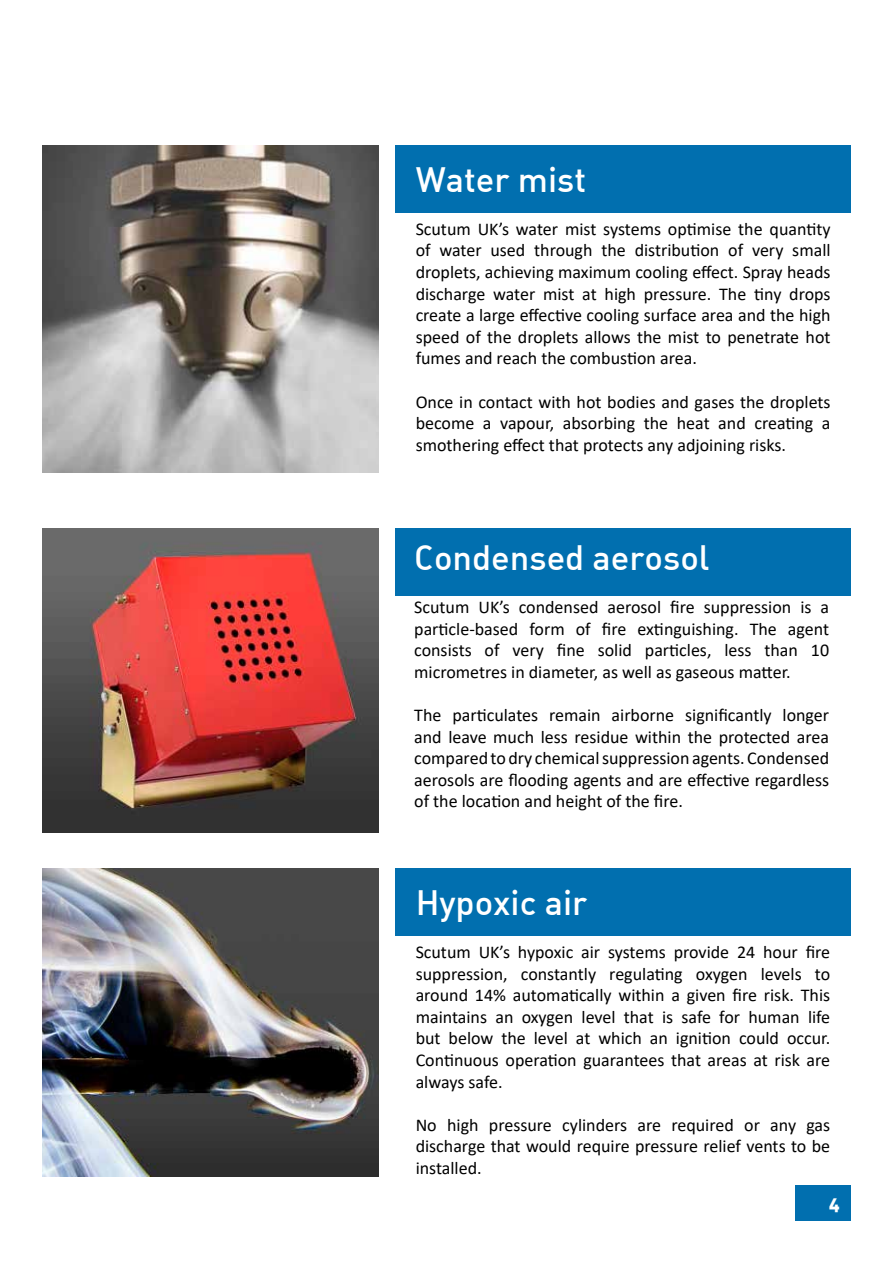
<style>
.page{position:relative;width:893px;height:1263px;background:#fff}
.page>*{position:absolute;margin:0;border:0;box-sizing:border-box;transform-origin:0 0}
.t1{font:500 34.5px "DIN Alternate";color:#fff}
.t2{font:18px/21.6px "Calibri";color:#000;text-align:justify}
.t3{font:900 18px "DIN Alternate";color:#fff}
</style>
<div class="page">
<div style="left:795px;top:1184px;width:55px;height:36px;background:#016faf"></div>
<div style="left:395px;top:145px;width:455px;height:68px;background:#016faf"></div>
<div style="left:395px;top:869px;width:455px;height:67px;background:#016faf"></div>
<div style="left:395px;top:528px;width:455px;height:68px;background:#016faf"></div>
<img style="left:43px;top:528px;width:335px;height:305px">
<img style="left:43px;top:145px;width:335px;height:327px">
<img style="left:43px;top:869px;width:335px;height:307px">
<h1 class="t1" style="left:416px;top:157px;width:172px">Water mist</h1>
<p class="t2" style="left:416px;top:218px;width:416px">Scutum UK’s water mist systems optimise the quantity of water used through the distribution of very small droplets, achieving maximum cooling effect. Spray heads discharge water mist at high pressure. The tiny drops create a large effective cooling surface area and the high speed of the droplets allows the mist to penetrate hot fumes and reach the combustion area.</p>
<p class="t2" style="left:416px;top:390px;width:416px">Once in contact with hot bodies and gases the droplets become a vapour, absorbing the heat and creating a smothering effect that protects any adjoining risks.</p>
<h1 class="t1" style="left:414px;top:535px;width:297px">Condensed aerosol</h1>
<p class="t2" style="left:414px;top:596px;width:416px">Scutum UK’s condensed aerosol fire suppression is a particle-based form of fire extinguishing. The agent consists of very fine solid particles, less than 10 micrometres in diameter, as well as gaseous matter.</p>
<p class="t2" style="left:414px;top:704px;width:416px">The particulates remain airborne significantly longer and leave much less residue within the protected area compared to dry chemical suppression agents. Condensed aerosols are flooding agents and are effective regardless of the location and height of the fire.</p>
<h1 class="t1" style="left:416px;top:880px;width:173px">Hypoxic air</h1>
<p class="t2" style="left:416px;top:941px;width:416px">Scutum UK’s hypoxic air systems provide 24 hour fire suppression, constantly regulating oxygen levels to around 14% automatically within a given fire risk. This maintains an oxygen level that is safe for human life but below the level at which an ignition could occur.<br>Continuous operation guarantees that areas at risk are always safe.</p>
<p class="t2" style="left:416px;top:1113px;width:416px">No high pressure cylinders are required or any gas discharge that would require pressure relief vents to be installed.</p>
<p class="t3" style="left:829px;top:1191px;width:13px">4</p>
</div>
